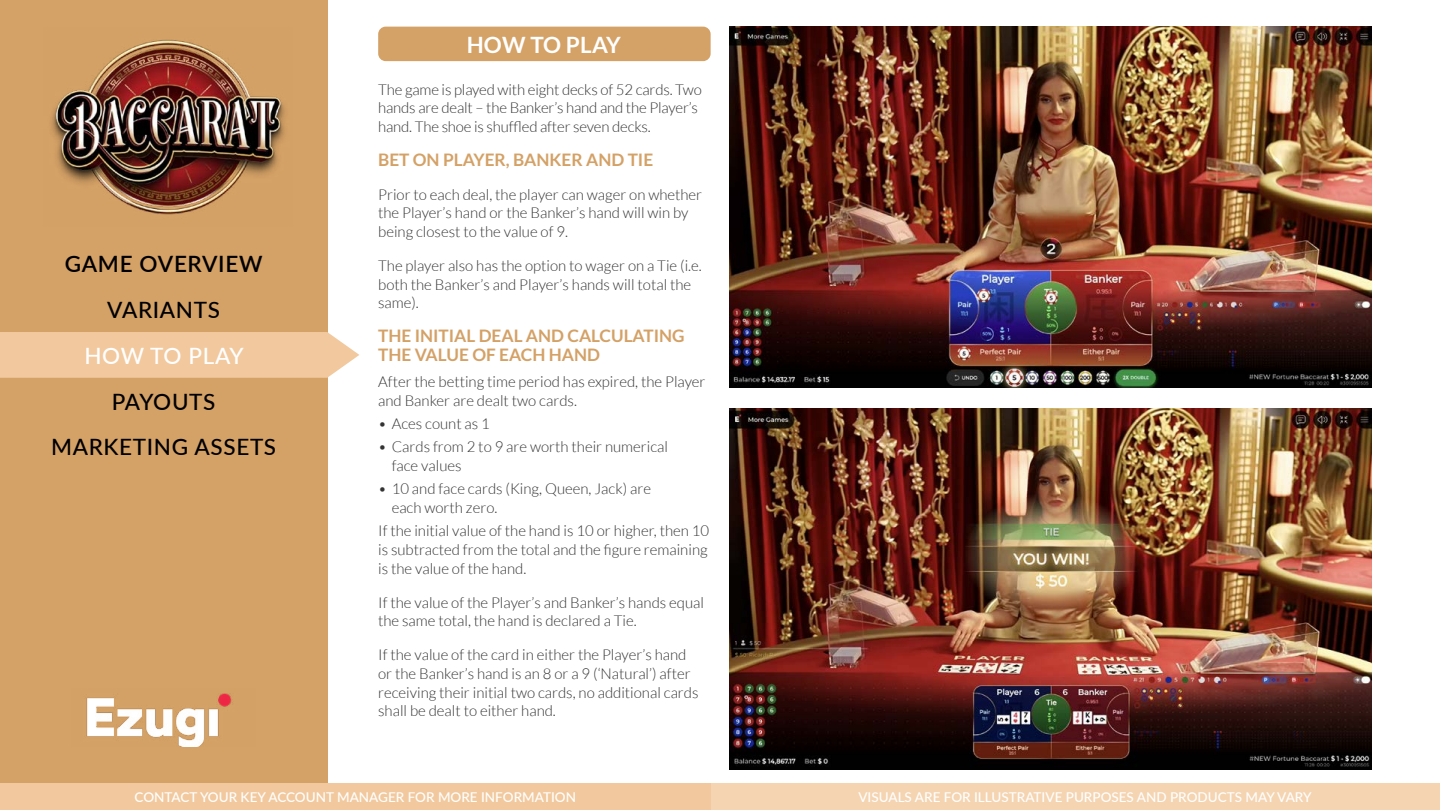
<style>
.page{position:relative;width:1440px;height:810px;background:#fff}
.page>*{position:absolute;margin:0;border:0;box-sizing:border-box;transform-origin:0 0}
.t1{font:500 22.5px/45.8px "Lato";letter-spacing:.03em;color:#000;text-align:center}
.t2{font:600 22.5px "Lato";letter-spacing:.03em;color:#000}
.t3{font:700 22.5px "Lato";letter-spacing:.01em;color:#fff}
.t4{font:500 22.5px "Lato";letter-spacing:.025em;color:#fff}
.t5{font:700 17.25px/18.8px "Lato";color:#d4a166}
.t6{font:300 15px/18.8px "Lato";color:#333}
.t7{font:500 13.5px "Lato";color:#fff}
</style>
<div class="page">
<div style="left:0;top:0;width:327px;height:783px;background:#d4a166"></div>
<div style="left:0;top:783px;width:1440px;height:27px;background:#f5d4b1"></div>
<div style="left:0;top:783px;width:711px;height:27px;background:#f2c99e"></div>
<img style="left:51px;top:39px;width:234px;height:176px">
<img style="left:86px;top:693px;width:146px;height:54px">
<img style="left:729px;top:27px;width:643px;height:360px">
<img style="left:729px;top:408px;width:643px;height:361px">
<div style="left:378px;top:27px;width:333px;height:34px;background:#d4a166;border-radius:8px"></div>
<div style="left:0;top:332px;width:359px;height:46px;background:#f2c99e"></div>
<h1 class="t2" style="left:65px;top:248px;width:199px">GAME OVERVIEW</h1>
<h1 class="t1" style="left:107px;top:286px;width:114px">VARIANTS</h1>
<h1 class="t4" style="left:84px;top:340px;width:161px">HOW TO PLAY</h1>
<h1 class="t1" style="left:51px;top:378px;width:227px">PAYOUTS<br>MARKETING ASSETS</h1>
<h1 class="t3" style="left:467px;top:32px;width:156px">HOW TO PLAY</h1>
<p class="t6" style="left:378px;top:80px;width:325px">The game is played with eight decks of 52 cards. Two hands are dealt – the Banker’s hand and the Player’s hand. The shoe is shuffled after seven decks.</p>
<p class="t5" style="left:378px;top:150px;width:277px">BET ON PLAYER, BANKER AND TIE</p>
<p class="t6" style="left:378px;top:185px;width:326px">Prior to each deal, the player can wager on whether the Player’s hand or the Banker’s hand will win by being closest to the value of 9.</p>
<p class="t6" style="left:378px;top:256px;width:325px">The player also has the option to wager on a Tie (i.e. both the Banker’s and Player’s hands will total the same).</p>
<p class="t5" style="left:378px;top:326px;width:308px">THE INITIAL DEAL AND CALCULATING<br>THE VALUE OF EACH HAND</p>
<p class="t6" style="left:378px;top:372px;width:329px">After the betting time period has expired, the Player and Banker are dealt two cards.</p>
<p class="t6" style="left:378px;top:414px;width:113px">• Aces count as 1</p>
<p class="t6" style="left:392px;top:438px;width:278px;text-indent:-14px">• Cards from 2 to 9 are worth their numerical face values</p>
<p class="t6" style="left:392px;top:480px;width:261px;text-indent:-14px">• 10 and face cards (King, Queen, Jack) are each worth zero.</p>
<p class="t6" style="left:378px;top:522px;width:333px;text-align:justify">If the initial value of the hand is 10 or higher, then 10 is subtracted from the total and the figure remaining is the value of the hand.</p>
<p class="t6" style="left:378px;top:593px;width:327px">If the value of the Player’s and Banker’s hands equal the same total, the hand is declared a Tie.</p>
<p class="t6" style="left:378px;top:645px;width:322px">If the value of the card in either the Player’s hand or the Banker’s hand is an 8 or a 9 (‘Natural’) after receiving their initial two cards, no additional cards shall be dealt to either hand.</p>
<p class="t7" style="left:135px;top:787px;width:443px">CONTACT YOUR KEY ACCOUNT MANAGER FOR MORE INFORMATION</p>
<p class="t7" style="left:858px;top:787px;width:455px">VISUALS ARE FOR ILLUSTRATIVE PURPOSES AND PRODUCTS MAY VARY</p>
</div>
